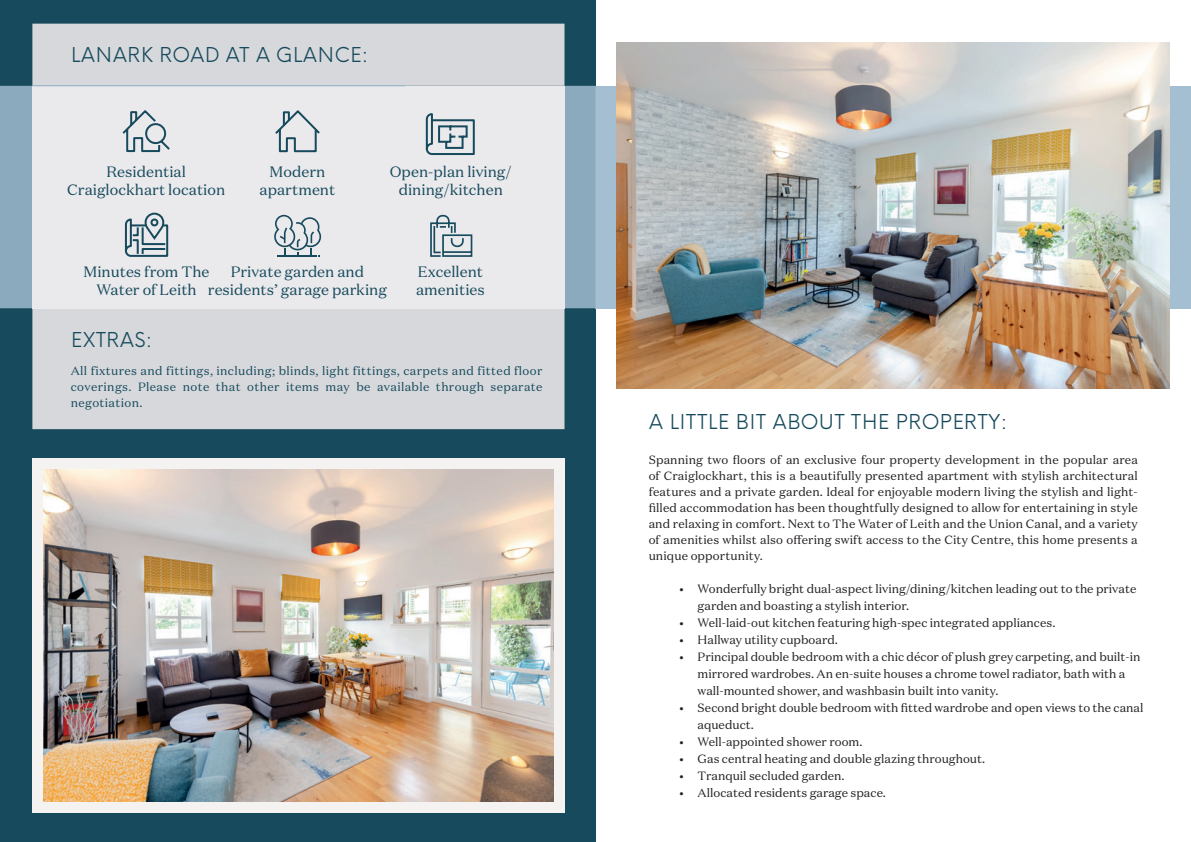
<style>
.page{position:relative;width:1191px;height:842px;background:#fff}
.page>*{position:absolute;margin:0;border:0;box-sizing:border-box;transform-origin:0 0}
.t1{font:20px "Coulters Neue Einstellung";letter-spacing:.01em;color:#164a5c}
.t2{font:15px/18px "Domaine Text";color:#164a5c;text-align:center}
.t3{font:12px/16px "Domaine Text";color:#231f20}
.t4{font:12px/16px "Domaine Text";letter-spacing:.03em;color:#164a5c;text-align:justify}
</style>
<div class="page">
<div style="left:0;top:0;width:595px;height:842px;background:#164a5c"></div>
<img style="left:43px;top:469px;width:511px;height:333px">
<div style="left:32px;top:458px;width:11px;height:355px;background:#f5f2f2"></div>
<div style="left:554px;top:458px;width:10px;height:355px;background:#f5f2f2"></div>
<div style="left:32px;top:458px;width:532px;height:11px;background:#f5f2f2"></div>
<div style="left:32px;top:802px;width:532px;height:11px;background:#f5f2f2"></div>
<div style="left:595px;top:86px;width:596px;height:222px;background:#a4bed2"></div>
<div style="left:0;top:86px;width:595px;height:222px;background:#8caabe"></div>
<img style="left:617px;top:42px;width:552px;height:346px">
<div style="left:32px;top:24px;width:532px;height:405px;background:#d7d8dc"></div>
<div style="left:32px;top:86px;width:532px;height:222px;background:#eae9ec"></div>
<svg style="left:274px;top:215px;width:47px;height:42px"></svg>
<svg style="left:124px;top:212px;width:45px;height:45px"></svg>
<svg style="left:122px;top:110px;width:48px;height:43px"></svg>
<svg style="left:425px;top:113px;width:50px;height:42px"></svg>
<hr style="left:32px;top:85px;width:373px;height:1px;background:#9bb8ce">
<svg style="left:275px;top:110px;width:45px;height:43px"></svg>
<svg style="left:430px;top:215px;width:43px;height:42px"></svg>
<h1 class="t1" style="left:71px;top:37px;width:299px">LANARK ROAD AT A GLANCE:</h1>
<p class="t2" style="left:67px;top:162px;width:159px">Residential<br>Craiglockhart location</p>
<p class="t2" style="left:260px;top:163px;width:77px">Modern apartment</p>
<p class="t2" style="left:390px;top:163px;width:124px">Open-plan living/ dining/kitchen</p>
<p class="t2" style="left:84px;top:263px;width:127px">Minutes from The<br>Water of Leith</p>
<h1 class="t1" style="left:71px;top:322px;width:83px">EXTRAS:</h1>
<p class="t4" style="left:71px;top:362px;width:473px">All fixtures and fittings, including; blinds, light fittings, carpets and fitted floor coverings. Please note that other items may be available through separate negotiation.</p>
<p class="t2" style="left:208px;top:263px;width:180px">Private garden and residents’ garage parking</p>
<p class="t2" style="left:416px;top:263px;width:70px;text-align:left">Excellent amenities</p>
<h1 class="t1" style="left:649px;top:405px;width:360px">A LITTLE BIT ABOUT THE PROPERTY:</h1>
<p class="t3" style="left:648px;top:452px;width:491px;text-align:justify">Spanning two floors of an exclusive four property development in the popular area of Craiglockhart, this is a beautifully presented apartment with stylish architectural features and a private garden. Ideal for enjoyable modern living the stylish and light&shy;filled accommodation has been thoughtfully designed to allow for entertaining in style and relaxing in comfort. Next to The Water of Leith and the Union Canal, and a variety of amenities whilst also offering swift access to the City Centre, this home presents a unique opportunity.</p>
<p class="t3" style="left:697px;top:580px;width:440px;line-height:17px;text-indent:-18px">• Wonderfully bright dual-aspect living/dining/kitchen leading out to the private garden and boasting a stylish interior.</p>
<p class="t3" style="left:679px;top:614px;width:377px">• Well-laid-out kitchen featuring high-spec integrated appliances.</p>
<p class="t3" style="left:679px;top:631px;width:160px">• Hallway utility cupboard.</p>
<p class="t3" style="left:697px;top:648px;width:444px;line-height:17px;text-indent:-18px">• Principal double bedroom with a chic décor of plush grey carpeting, and built-in mirrored wardrobes. An en-suite houses a chrome towel radiator, bath with a wall-mounted shower, and washbasin built into vanity.</p>
<p class="t3" style="left:697px;top:699px;width:447px;line-height:17px;text-indent:-18px">• Second bright double bedroom with fitted wardrobe and open views to the canal aqueduct.</p>
<p class="t3" style="left:679px;top:733px;width:184px">• Well-appointed shower room.</p>
<p class="t3" style="left:679px;top:750px;width:307px">• Gas central heating and double glazing throughout.</p>
<p class="t3" style="left:679px;top:767px;width:166px">• Tranquil secluded garden.</p>
<p class="t3" style="left:679px;top:784px;width:208px">• Allocated residents garage space.</p>
</div>
